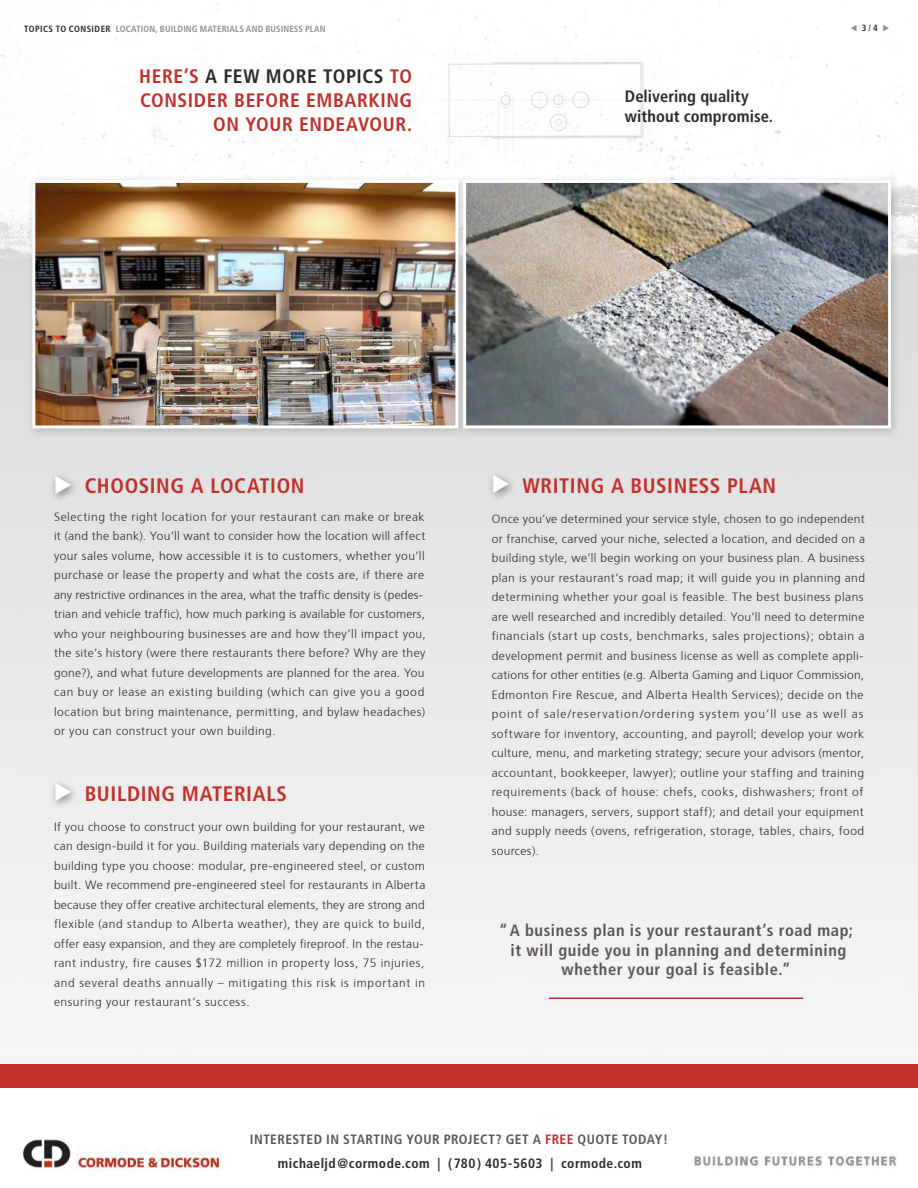
<style>
.page{position:relative;width:918px;height:1188px;background:#fff}
.page>*{position:absolute;margin:0;border:0;box-sizing:border-box;transform-origin:0 0}
.t1{font:700 condensed 21px "Frutiger LT Std";letter-spacing:.03em;color:#c1302c}
.t2{font:700 condensed 19.5px/24px "Frutiger LT Std";letter-spacing:.03em;color:#c1302c;text-align:right}
.t3{font:700 condensed 16.5px/19.5px "Frutiger LT Std";letter-spacing:.035em;color:#5e5556;text-align:center}
.t4{font:700 condensed 16.5px/19.8px "Frutiger LT Std";letter-spacing:.005em;color:#272c2c}
.t5{font:700 condensed 13.5px "Frutiger LT Std";letter-spacing:.03em;color:#5e5556}
.t6{font:700 condensed 13.5px "Frutiger LT Std";letter-spacing:.035em;color:#272c2c}
.t7{font:300 12px/19.5px "Frutiger";letter-spacing:.035em;color:#272c2c}
.t8{font:700 condensed 9px "Frutiger LT Std";letter-spacing:.02em;color:#908d92}
.t9{font:700 condensed 9px "Frutiger LT Std";color:#272c2c}
.s1{color:#272c2c}
.s2{color:#c1302c}
</style>
<div class="page">
<img style="left:19px;top:1136px;width:204px;height:34px">
<img style="left:690px;top:1153px;width:208px;height:15px">
<div style="left:0;top:1064px;width:918px;height:24px;background:#c1302c"></div>
<img style="left:441px;top:44px;width:221px;height:125px">
<div style="left:26px;top:174px;width:443px;height:264px;background:#241f1f;opacity:.2"></div>
<img style="left:36px;top:184px;width:418px;height:240px">
<div style="left:32px;top:180px;width:426px;height:248px;border:3px solid #fff"></div>
<div style="left:457px;top:174px;width:444px;height:264px;background:#241f1f;opacity:.2"></div>
<img style="left:467px;top:184px;width:420px;height:240px">
<div style="left:463px;top:180px;width:428px;height:248px;border:3px solid #fff"></div>
<div style="left:50px;top:471px;width:30px;height:32px;background:#241f1f;opacity:.5"></div>
<div style="left:50px;top:779px;width:30px;height:32px;background:#241f1f;opacity:.5"></div>
<div style="left:487px;top:471px;width:31px;height:32px;background:#241f1f;opacity:.5"></div>
<hr style="left:549px;top:998px;width:254px;height:1px;background:#c1302c">
<svg style="left:56px;top:476px;width:15px;height:18px"></svg>
<svg style="left:56px;top:783px;width:15px;height:18px"></svg>
<svg style="left:493px;top:475px;width:16px;height:18px"></svg>
<p class="t8" style="left:24px;top:23px;width:303px"><span class="s1">TOPICS TO CONSIDER</span> LOCATION, BUILDING MATERIALS AND BUSINESS PLAN</p>
<p class="t9" style="left:862px;top:23px;width:17px">3 / 4</p>
<h2 class="t2" style="left:139px;top:64px;width:274px">HERE’S <span class="s1">A FEW MORE TOPICS</span> TO<br>CONSIDER BEFORE EMBARKING<br>ON YOUR ENDEAVOUR.</h2>
<h3 class="t4" style="left:625px;top:86px;width:150px">Delivering quality without compromise.</h3>
<h1 class="t1" style="left:85px;top:474px;width:221px">CHOOSING A LOCATION</h1>
<p class="t7" style="left:54px;top:506px;width:374px">Selecting the right location for your restaurant can make or break it (and the bank). You’ll want to consider how the location will affect your sales volume, how accessible it is to customers, whether you’ll purchase or lease the property and what the costs are, if there are any restrictive ordinances in the area, what the traffic density is (pedes&shy;trian and vehicle traffic), how much parking is available for customers, who your neighbouring businesses are and how they’ll impact you, the site’s history (were there restaurants there before? Why are they gone?), and what future developments are planned for the area. You can buy or lease an existing building (which can give you a good location but bring maintenance, permitting, and bylaw headaches) or you can construct your own building.</p>
<h1 class="t1" style="left:85px;top:781px;width:204px">BUILDING MATERIALS</h1>
<p class="t7" style="left:54px;top:816px;width:373px">If you choose to construct your own building for your restaurant, we can design-build it for you. Building materials vary depending on the building type you choose: modular, pre-engineered steel, or custom built. We recommend pre-engineered steel for restaurants in Alberta because they offer creative architectural elements, they are strong and flexible (and standup to Alberta weather), they are quick to build, offer easy expansion, and they are completely fireproof. In the restau&shy;rant industry, fire causes $172 million in property loss, 75 injuries, and several deaths annually – mitigating this risk is important in ensuring your restaurant’s success.</p>
<h1 class="t1" style="left:522px;top:473px;width:255px">WRITING A BUSINESS PLAN</h1>
<p class="t7" style="left:492px;top:508px;width:375px">Once you’ve determined your service style, chosen to go independent or franchise, carved your niche, selected a location, and decided on a building style, we’ll begin working on your business plan. A business plan is your restaurant’s road map; it will guide you in planning and determining whether your goal is feasible. The best business plans are well researched and incredibly detailed. You’ll need to determine financials (start up costs, benchmarks, sales projections); obtain a development permit and business license as well as complete appli&shy;cations for other entities (e.g. Alberta Gaming and Liquor Commission, Edmonton Fire Rescue, and Alberta Health Services); decide on the point of sale/reservation/ordering system you’ll use as well as software for inventory, accounting, and payroll; develop your work culture, menu, and marketing strategy; secure your advisors (mentor, accountant, bookkeeper, lawyer); outline your staffing and training requirements (back of house: chefs, cooks, dishwashers; front of house: managers, servers, support staff); and detail your equipment and supply needs (ovens, refrigeration, storage, tables, chairs, food sources).</p>
<h3 class="t3" style="left:499px;top:921px;width:356px">“A business plan is your restaurant’s road map; it will guide you in planning and determining whether your goal is feasible.”</h3>
<p class="t5" style="left:250px;top:1131px;width:420px">INTERESTED IN STARTING YOUR PROJECT? GET A <span class="s2">FREE</span> QUOTE TODAY!</p>
<p class="t6" style="left:278px;top:1155px;width:365px">michaeljd@cormode.com | (780) 405-5603 | cormode.com</p>
</div>
